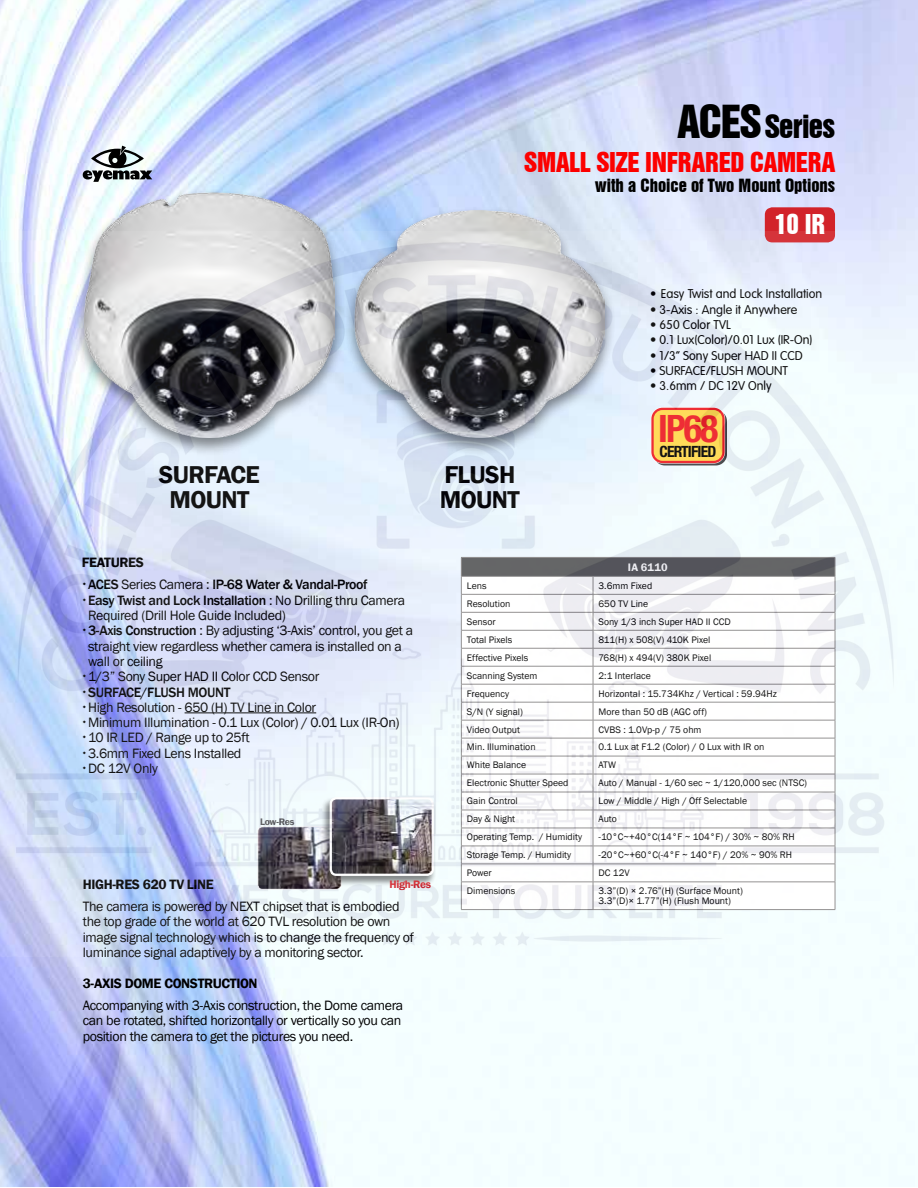
<style>
.page{position:relative;width:918px;height:1188px;background:#fff}
.page>*{position:absolute;margin:0;border:0;box-sizing:border-box;transform-origin:0 0}
.t1{font:700 condensed 37.8px "Helvetica Neue LT Std";color:#ed1d24}
.t2{font:29.25px "Swiss 921 BT Regular A";letter-spacing:-.025em;color:#000}
.t3{font:25.05px "Swiss 921 BT Regular A";letter-spacing:-.01em;color:#fc0000}
.t4{font:600 25.05px/25px "Franklin Gothic";color:#000;text-align:center}
.t5{font:25.05px "Swiss 921 BT Regular A";color:#fff}
.t6{font:16.65px "Swiss 921 BT Regular A";color:#000}
.t7{font:700 condensed 15.6px "Helvetica Neue LT Std";letter-spacing:-.05em;color:#000}
.t8{font:13.95px/15.3px "Franklin Gothic";letter-spacing:-.025em;color:#000}
.t9{font:500 13.95px/22.4px "Franklin Gothic";letter-spacing:-.025em;color:#000}
.t10{font:600 13.95px "Franklin Gothic";letter-spacing:-.025em;color:#000}
.t11{font:300 12.6px "VAG Rounded Std";color:#000}
.t12{font:600 11.1px "Franklin Gothic";color:#d2232a}
.t13{font:600 11.1px "Franklin Gothic";color:#fff}
.t14{font:9.75px/9.8px "Franklin Gothic";color:#000}
.t15{font:600 9.75px "Franklin Gothic";letter-spacing:-.03em;color:#58595b}
.s1{font-size:41.85px}
.s2{font-weight:600}
.s3{font-weight:400}
.s4{font-weight:500}
</style>
<div class="page">
<img style="left:0;top:0;width:918px;height:1186px">
<div style="left:73px;top:189px;width:273px;height:267px;background:#000;opacity:.5"></div>
<img style="left:84px;top:192px;width:251px;height:39px">
<img style="left:355px;top:210px;width:250px;height:21px">
<div style="left:765px;top:207px;width:70px;height:35px;background:#d2232a;border-radius:8px"></div>
<svg style="left:83px;top:146px;width:69px;height:36px"></svg>
<img style="left:0;top:231px;width:918px;height:726px">
<svg style="left:82px;top:583px;width:14px;height:7px"></svg>
<svg style="left:82px;top:598px;width:14px;height:8px"></svg>
<svg style="left:82px;top:629px;width:14px;height:7px"></svg>
<svg style="left:82px;top:675px;width:14px;height:7px"></svg>
<svg style="left:82px;top:690px;width:14px;height:7px"></svg>
<svg style="left:82px;top:705px;width:14px;height:8px"></svg>
<svg style="left:82px;top:721px;width:14px;height:7px"></svg>
<svg style="left:82px;top:736px;width:14px;height:7px"></svg>
<svg style="left:82px;top:751px;width:14px;height:8px"></svg>
<svg style="left:82px;top:767px;width:14px;height:7px"></svg>
<h2 class="t2" style="left:677px;top:107px;width:159px"><span class="s1">ACES</span>Series</h2>
<h3 class="t3" style="left:524px;top:146px;width:312px">Small Size INFRARED Camera</h3>
<p class="t6" style="left:595px;top:175px;width:241px">with a Choice of Two Mount Options</p>
<h3 class="t5" style="left:774px;top:208px;width:52px">10 IR</h3>
<h3 class="t4" style="left:159px;top:462px;width:30px">SURFACE<br>MOU</h3>
<h3 class="t4" style="left:221px;top:488px;width:29px">NT</h3>
<h3 class="t4" style="left:440px;top:462px;width:19px;text-align:left">FLUSH<br>MOU</h3>
<h3 class="t4" style="left:492px;top:488px;width:29px">NT</h3>
<p class="t11" style="left:650px;top:287px;width:174px">• Easy Twist and Lock Installation</p>
<p class="t11" style="left:650px;top:302px;width:149px">• 3-Axis : Angle it Anywhere</p>
<p class="t11" style="left:650px;top:317px;width:82px">• 650 Color TVL</p>
<p class="t11" style="left:650px;top:333px;width:164px">• 0.1 Lux(Color)/0.01 Lux (IR-On)</p>
<p class="t11" style="left:650px;top:348px;width:154px">• 1/3” Sony Super HAD II CCD</p>
<p class="t11" style="left:650px;top:363px;width:139px">• SURFACE/FLUSH MOUNT</p>
<p class="t11" style="left:650px;top:379px;width:123px">• 3.6mm / DC 12V Only</p>
<h1 class="t1" style="left:658px;top:406px;width:62px">IP68</h1>
<p class="t7" style="left:659px;top:442px;width:59px">CERTIFIED</p>
<p class="t9" style="left:88px;top:551px;width:281px;text-indent:-6px"><span class="s2">FEATURES<br></span>ACES <span class="s3">Series Camera :</span> IP-68 Water &amp; Vandal-Proof</p>
<p class="t8" style="left:88px;top:593px;width:327px"><span class="s4">Easy Twist and Lock Installation</span> : No Drilling thru Camera Required (Drill Hole Guide Included)<br><span class="s4">3-Axis Construction</span> : By adjusting ‘3-Axis’ control, you get a straight view regardless whether camera is installed on a wall or ceiling<br>1/3” Sony Super HAD II Color CCD Sensor</p>
<p class="t9" style="left:88px;top:681px;width:144px">SURFACE/FLUSH MOUNT</p>
<p class="t8" style="left:88px;top:700px;width:313px">High Resolution - 650 (H) TV Line in Color<br>Minimum Illumination - 0.1 Lux (Color) / 0.01 Lux (IR-On)<br>10 IR LED / Range up to 25ft<br>3.6mm Fixed Lens Installed<br>DC 12V Only</p>
<p class="t15" style="left:260px;top:816px;width:36px">LOW-RES</p>
<p class="t10" style="left:83px;top:876px;width:131px">HIGH-RES 620 TV LINE</p>
<p class="t8" style="left:83px;top:899px;width:333px">The camera is powered by NEXT chipset that is embodied the top grade of the world at 620 TVL resolution be own image signal technology which is to change the frequency of luminance signal adaptively by a monitoring sector.</p>
<p class="t10" style="left:83px;top:974px;width:175px">3-AXIS DOME CONSTRUCTION</p>
<p class="t8" style="left:83px;top:998px;width:322px">Accompanying with 3-Axis construction, the Dome camera can be rotated, shifted horizontally or vertically so you can position the camera to get the pictures you need.</p>
<p class="t12" style="left:389px;top:878px;width:43px">HIGH-RES</p>
<p class="t13" style="left:628px;top:560px;width:41px">IA 6110</p>
<p class="t14" style="left:467px;top:581px;width:21px">Lens</p>
<p class="t14" style="left:599px;top:581px;width:55px">3.6mm Fixed</p>
<p class="t14" style="left:467px;top:599px;width:45px">Resolution</p>
<p class="t14" style="left:599px;top:599px;width:51px">650 TV Line</p>
<p class="t14" style="left:467px;top:617px;width:30px">Sensor</p>
<p class="t14" style="left:599px;top:617px;width:134px">Sony 1/3 inch Super HAD II CCD</p>
<p class="t14" style="left:467px;top:635px;width:47px">Total Pixels</p>
<p class="t14" style="left:599px;top:635px;width:113px">811(H) x 508(V) 410K Pixel</p>
<p class="t14" style="left:467px;top:653px;width:63px">Effective Pixels</p>
<p class="t14" style="left:599px;top:653px;width:114px">768(H) x 494(V) 380K Pixel</p>
<p class="t14" style="left:467px;top:671px;width:72px">Scanning System</p>
<p class="t14" style="left:599px;top:671px;width:54px">2:1 Interlace</p>
<p class="t14" style="left:467px;top:689px;width:44px">Frequency</p>
<p class="t14" style="left:599px;top:689px;width:180px">Horizontal : 15.734Khz / Vertical : 59.94Hz</p>
<p class="t14" style="left:467px;top:707px;width:58px">S/N (Y signal)</p>
<p class="t14" style="left:599px;top:707px;width:110px">More than 50 dB (AGC off)</p>
<p class="t14" style="left:467px;top:725px;width:55px">Video Output</p>
<p class="t14" style="left:599px;top:725px;width:104px">CVBS : 1.0Vp-p / 75 ohm</p>
<p class="t14" style="left:467px;top:743px;width:70px">Min. Illumination</p>
<p class="t14" style="left:599px;top:743px;width:167px">0.1 Lux at F1.2 (Color) / 0 Lux with IR on</p>
<p class="t14" style="left:467px;top:761px;width:61px">White Balance</p>
<p class="t14" style="left:599px;top:761px;width:19px">ATW</p>
<p class="t14" style="left:467px;top:779px;width:103px">Electronic Shutter Speed</p>
<p class="t14" style="left:599px;top:779px;width:210px">Auto / Manual - 1/60 sec ~ 1/120,000 sec (NTSC)</p>
<p class="t14" style="left:467px;top:796px;width:52px">Gain Control</p>
<p class="t14" style="left:599px;top:796px;width:150px">Low / Middle / High / Off Selectable</p>
<p class="t14" style="left:467px;top:814px;width:50px">Day &amp; Night</p>
<p class="t14" style="left:599px;top:814px;width:20px">Auto</p>
<p class="t14" style="left:467px;top:832px;width:117px">Operating Temp. / Humidity</p>
<p class="t14" style="left:599px;top:832px;width:198px">-10°C~+40°C(14°F ~ 104°F) / 30% ~ 80% RH</p>
<p class="t14" style="left:467px;top:850px;width:106px">Storage Temp. / Humidity</p>
<p class="t14" style="left:599px;top:850px;width:195px">-20°C~+60°C(-4°F ~ 140°F) / 20% ~ 90% RH</p>
<p class="t14" style="left:467px;top:868px;width:26px">Power</p>
<p class="t14" style="left:599px;top:868px;width:33px">DC 12V</p>
<p class="t14" style="left:467px;top:886px;width:50px">Dimensions</p>
<p class="t14" style="left:599px;top:886px;width:146px">3.3”(D) × 2.76”(H) (Surface Mount)<br>3.3”(D)× 1.77”(H) (Flush Mount)</p>
</div>
